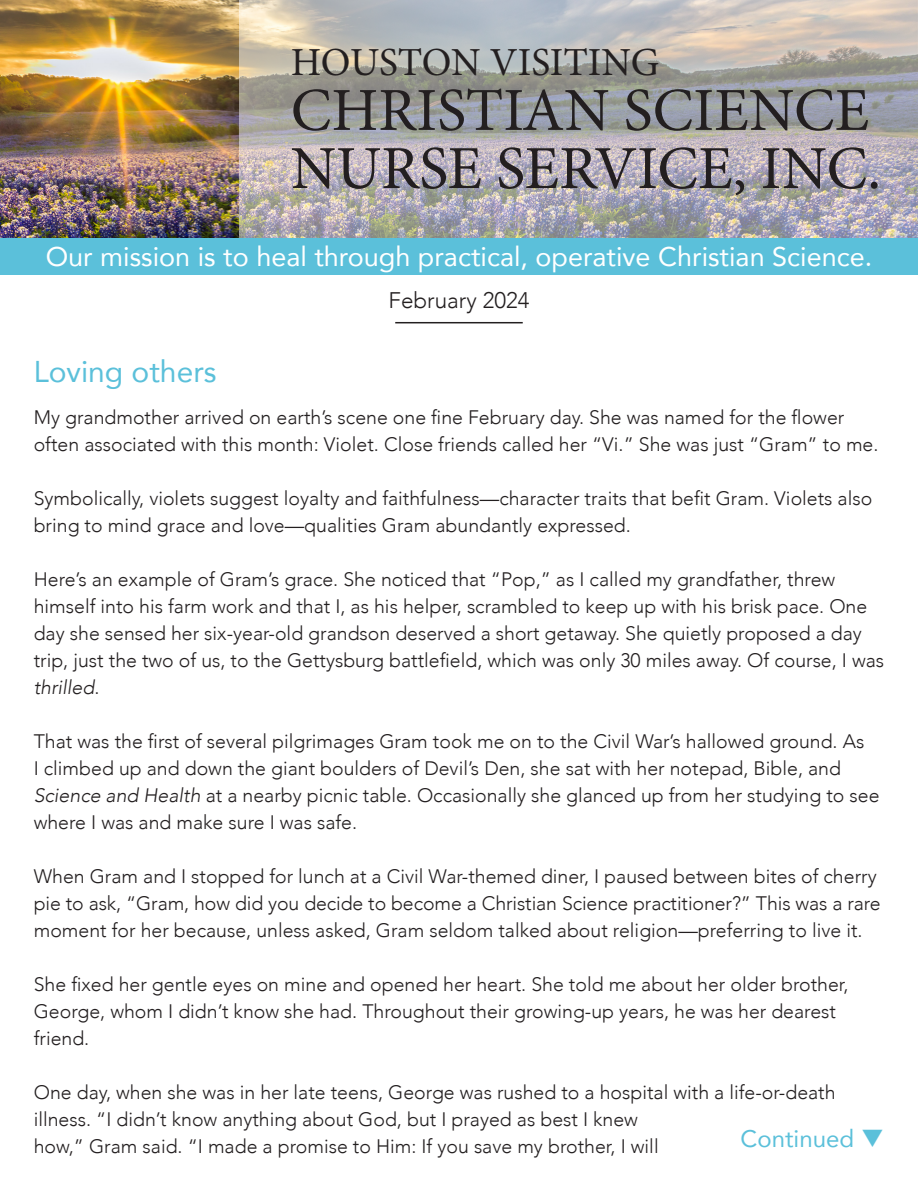
<style>
.page{position:relative;width:918px;height:1188px;background:#fff}
.page>*{position:absolute;margin:0;border:0;box-sizing:border-box;transform-origin:0 0}
.t1{font:61.2px/58.2px "Minion Pro";color:#231f20}
.t2{font:39.75px "Minion Pro";letter-spacing:-.005em;color:#231f20}
.heading{font:30px "Avenir";color:#5bc0da}
.t3{font:27px "Avenir";color:#fff}
.heading-2{font:24px "Avenir";color:#5bc0da}
.copy{font:300 22.5px "Avenir";color:#231f20}
.copy-2{font:300 19.5px/27px "Avenir";color:#231f20}
.s1{font-style:italic}
</style>
<div class="page">
<img style="left:0;top:0;width:918px;height:239px">
<div style="left:0;top:239px;width:918px;height:36px;background:#5bc0da"></div>
<hr style="left:395px;top:322px;width:128px;height:1px;background:#231f20">
<h2 class="t2" style="left:291px;top:36px;width:370px">HOUSTON VISITING</h2>
<h1 class="t1" style="left:291px;top:82px;width:592px">CHRISTIAN SCIENCE<br>NURSE SERVICE, INC.</h1>
<h3 class="t3" style="left:46px;top:235px;width:828px">Our mission is to heal through practical, operative Christian Science.</h3>
<p class="copy" style="left:388px;top:287px;width:143px">February 2024</p>
<p class="heading" style="left:34px;top:348px;width:184px">Loving others</p>
<p class="copy-2" style="left:34px;top:404px;width:846px">My grandmother arrived on earth’s scene one fine February day. She was named for the flower often associated with this month: Violet. Close friends called her “Vi.” She was just “Gram” to me.</p>
<p class="copy-2" style="left:34px;top:485px;width:840px">Symbolically, violets suggest loyalty and faithfulness—character traits that befit Gram. Violets also bring to mind grace and love—qualities Gram abundantly expressed.</p>
<p class="copy-2" style="left:34px;top:566px;width:852px">Here’s an example of Gram’s grace. She noticed that “Pop,” as I called my grandfather, threw himself into his farm work and that I, as his helper, scrambled to keep up with his brisk pace. One day she sensed her six‑year‑old grandson deserved a short getaway. She quietly proposed a day trip, just the two of us, to the Gettysburg battlefield, which was only 30 miles away. Of course, I was <span class="s1">thrilled</span>.</p>
<p class="copy-2" style="left:34px;top:728px;width:847px">That was the first of several pilgrimages Gram took me on to the Civil War’s hallowed ground. As<br>I climbed up and down the giant boulders of Devil’s Den, she sat with her notepad, Bible, and <span class="s1">Science and Health</span> at a nearby picnic table. Occasionally she glanced up from her studying to see where I was and make sure I was safe.</p>
<p class="copy-2" style="left:34px;top:863px;width:848px">When Gram and I stopped for lunch at a Civil War‑themed diner, I paused between bites of cherry pie to ask, “Gram, how did you decide to become a Christian Science practitioner?” This was a rare moment for her because, unless asked, Gram seldom talked about religion—preferring to live it.</p>
<p class="copy-2" style="left:34px;top:971px;width:816px">She fixed her gentle eyes on mine and opened her heart. She told me about her older brother,<br>George, whom I didn’t know she had. Throughout their growing‑up years, he was her dearest friend.</p>
<p class="copy-2" style="left:34px;top:1079px;width:803px">One day, when she was in her late teens, George was rushed to a hospital with a life‑or‑death illness. “I didn’t know anything about God, but I prayed as best I knew<br>how,” Gram said. “I made a promise to Him: If you save my brother, I will</p>
<p class="heading-2" style="left:741px;top:1119px;width:145px">Continued ❑</p>
</div>
